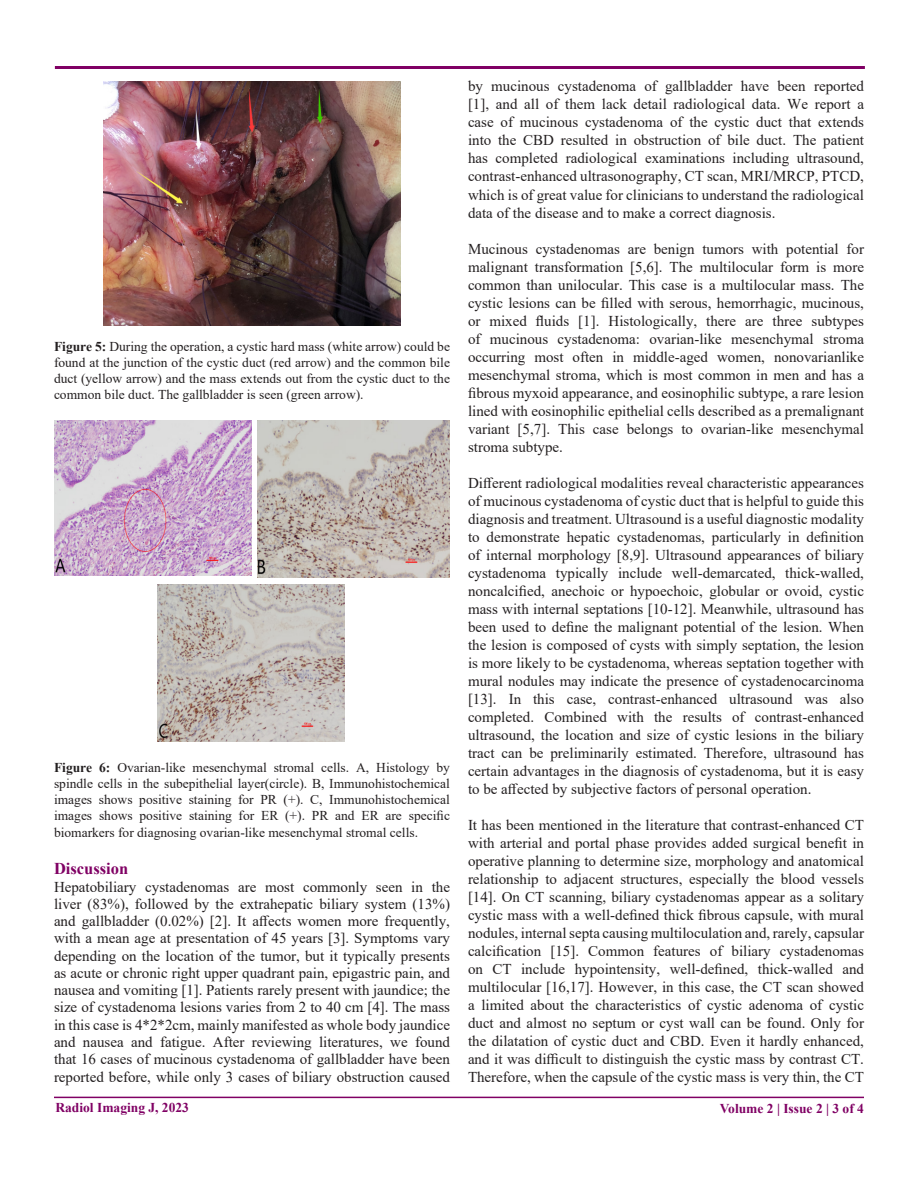
<style>
.page{position:relative;width:918px;height:1188px;background:#fff}
.page>*{position:absolute;margin:0;border:0;box-sizing:border-box;transform-origin:0 0}
.Heading{font:700 16.5px "Times New Roman";color:#800064}
.t1{font:15px/18px "Times New Roman";color:#231f20;text-align:justify}
.t2{font:13.5px/16.2px "Times New Roman";color:#231f20;text-align:justify}
.t3{font:700 13.5px "Times New Roman";color:#800064}
.s1{font-weight:700}
</style>
<div class="page">
<hr style="left:54px;top:1097px;width:810px;height:1px;background:#800064">
<hr style="left:54px;top:66px;width:811px;height:3px;background:#800064">
<img style="left:104px;top:81px;width:296px;height:244px">
<img style="left:257px;top:421px;width:193px;height:157px">
<img style="left:157px;top:584px;width:188px;height:158px">
<img style="left:54px;top:421px;width:197px;height:155px">
<p class="t2" style="left:54px;top:338px;width:398px"><span class="s1">Figure 5:</span> During the operation, a cystic hard mass (white arrow) could be found at the junction of the cystic duct (red arrow) and the common bile duct (yellow arrow) and the mass extends out from the cystic duct to the common bile duct. The gallbladder is seen (green arrow).</p>
<p class="t2" style="left:54px;top:759px;width:398px"><span class="s1">Figure 6:</span> Ovarian-like mesenchymal stromal cells. A, Histology by spindle cells in the subepithelial layer(circle). B, Immunohistochemical images shows positive staining for PR (+). C, Immunohistochemical images shows positive staining for ER (+). PR and ER are specific biomarkers for diagnosing ovarian-like mesenchymal stromal cells.</p>
<p class="Heading" style="left:54px;top:857px;width:76px">Discussion</p>
<p class="t1" style="left:54px;top:878px;width:398px;line-height:17.2px">Hepatobiliary cystadenomas are most commonly seen in the liver (83%), followed by the extrahepatic biliary system (13%) and gallbladder (0.02%) [2]. It affects women more frequently, with a mean age at presentation of 45 years [3]. Symptoms vary depending on the location of the tumor, but it typically presents as acute or chronic right upper quadrant pain, epigastric pain, and nausea and vomiting [1]. Patients rarely present with jaundice; the size of cystadenoma lesions varies from 2 to 40 cm [4]. The mass in this case is 4*2*2cm, mainly manifested as whole body jaundice and nausea and fatigue. After reviewing literatures, we found that 16 cases of mucinous cystadenoma of gallbladder have been reported before, while only 3 cases of biliary obstruction caused</p>
<p class="t1" style="left:468px;top:77px;width:398px">by mucinous cystadenoma of gallbladder have been reported [1], and all of them lack detail radiological data. We report a case of mucinous cystadenoma of the cystic duct that extends into the CBD resulted in obstruction of bile duct. The patient has completed radiological examinations including ultrasound, contrast-enhanced ultrasonography, CT scan, MRI/MRCP, PTCD, which is of great value for clinicians to understand the radiological data of the disease and to make a correct diagnosis.</p>
<p class="t1" style="left:468px;top:239px;width:398px">Mucinous cystadenomas are benign tumors with potential for malignant transformation [5,6]. The multilocular form is more common than unilocular. This case is a multilocular mass. The cystic lesions can be filled with serous, hemorrhagic, mucinous, or mixed fluids [1]. Histologically, there are three subtypes of mucinous cystadenoma: ovarian-like mesenchymal stroma occurring most often in middle-aged women, nonovarianlike mesenchymal stroma, which is most common in men and has a fibrous myxoid appearance, and eosinophilic subtype, a rare lesion lined with eosinophilic epithelial cells described as a premalignant variant [5,7]. This case belongs to ovarian-like mesenchymal stroma subtype.</p>
<p class="t1" style="left:468px;top:473px;width:398px">Different radiological modalities reveal characteristic appearances of mucinous cystadenoma of cystic duct that is helpful to guide this diagnosis and treatment. Ultrasound is a useful diagnostic modality to demonstrate hepatic cystadenomas, particularly in definition of internal morphology [8,9]. Ultrasound appearances of biliary cystadenoma typically include well-demarcated, thick-walled, noncalcified, anechoic or hypoechoic, globular or ovoid, cystic mass with internal septations [10-12]. Meanwhile, ultrasound has been used to define the malignant potential of the lesion. When the lesion is composed of cysts with simply septation, the lesion is more likely to be cystadenoma, whereas septation together with mural nodules may indicate the presence of cystadenocarcinoma [13]. In this case, contrast-enhanced ultrasound was also completed. Combined with the results of contrast-enhanced ultrasound, the location and size of cystic lesions in the biliary tract can be preliminarily estimated. Therefore, ultrasound has certain advantages in the diagnosis of cystadenoma, but it is easy to be affected by subjective factors of personal operation.</p>
<p class="t1" style="left:468px;top:816px;width:398px">It has been mentioned in the literature that contrast-enhanced CT with arterial and portal phase provides added surgical benefit in operative planning to determine size, morphology and anatomical relationship to adjacent structures, especially the blood vessels [14]. On CT scanning, biliary cystadenomas appear as a solitary cystic mass with a well-defined thick fibrous capsule, with mural nodules, internal septa causing multiloculation and, rarely, capsular calcification [15]. Common features of biliary cystadenomas on CT include hypointensity, well-defined, thick-walled and multilocular [16,17]. However, in this case, the CT scan showed a limited about the characteristics of cystic adenoma of cystic duct and almost no septum or cyst wall can be found. Only for the dilatation of cystic duct and CBD. Even it hardly enhanced, and it was difficult to distinguish the cystic mass by contrast CT.<br>Therefore, when the capsule of the cystic mass is very thin, the CT</p>
<p class="t3" style="left:55px;top:1098px;width:135px">Radiol Imaging J, 2023</p>
<p class="t3" style="left:720px;top:1099px;width:146px">Volume 2 | Issue 2 | 3 of 4</p>
</div>
